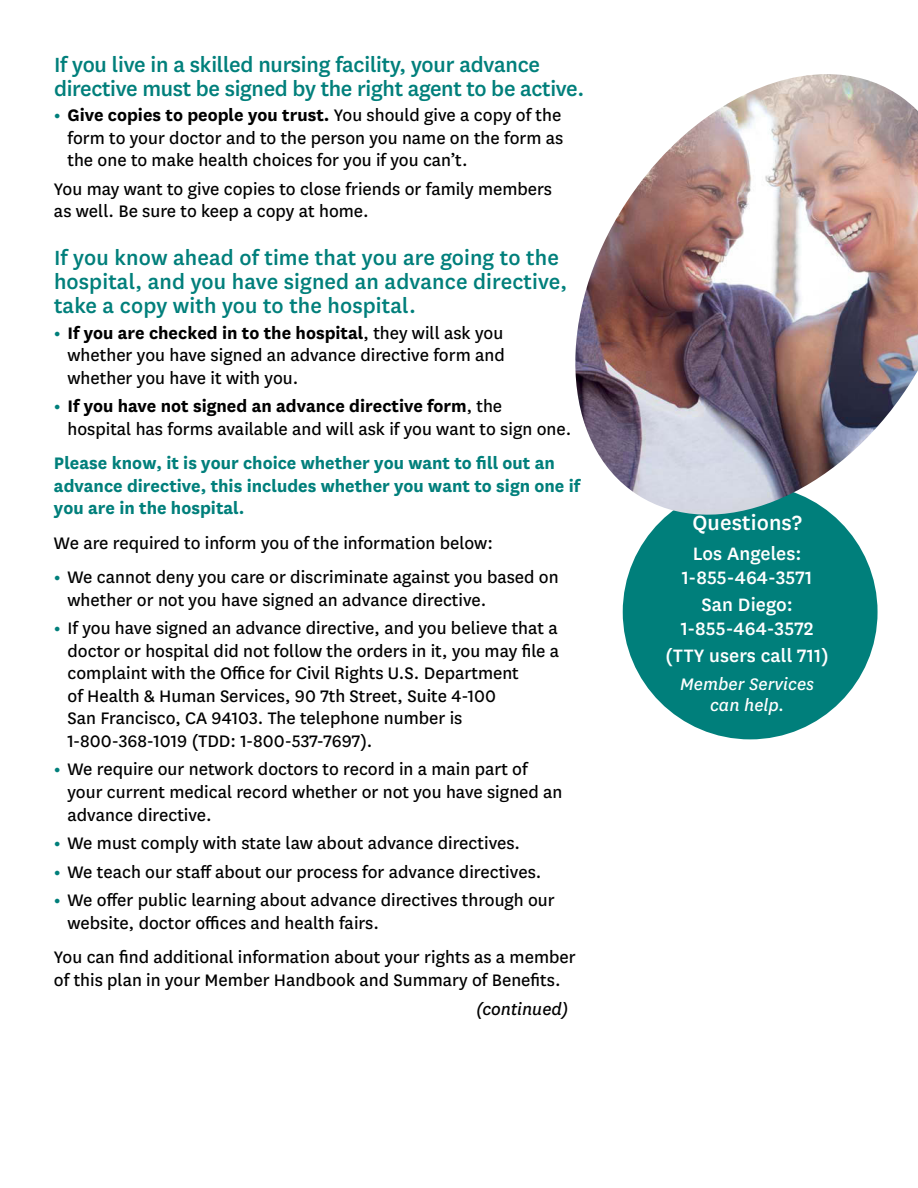
<style>
.page{position:relative;width:918px;height:1188px;background:#fff}
.page>*{position:absolute;margin:0;border:0;box-sizing:border-box;transform-origin:0 0}
.t1{font:500 24px/24px "Centene Sans";color:#007f7b}
.t2{font:500 24px "Centene Sans";letter-spacing:.005em;color:#fff}
.t3{font:500 21px "Centene Sans";letter-spacing:.005em;color:#fff}
.t4{font:19.5px/22.5px "Centene Sans";color:#000}
.t5{font:700 19.5px/22.5px "Centene Sans";color:#007f7b}
.t6{font:italic 19.5px/21px "Centene Sans";letter-spacing:.005em;color:#fff;text-align:center}
.t7{font:italic 19.5px "Centene Sans";color:#000}
.s1{font-weight:700;color:#007f7b}
.s2{font-weight:700}
</style>
<div class="page">
<div style="left:623px;top:485px;width:255px;height:254px;background:#007f7b;border-radius:50%"></div>
<img style="left:575px;top:74px;width:343px;height:448px">
<h2 class="t1" style="left:54px;top:51px;width:532px">If you live in a skilled nursing facility, your advance directive must be signed by the right agent to be active.</h2>
<p class="t4" style="left:67px;top:103px;width:497px;text-align:justify;text-indent:-13px"><span class="s1">•</span> <span class="s2">Give copies to people you trust.</span> You should give a copy of the form to your doctor and to the person you name on the form as the one to make health choices for you if you can’t.</p>
<p class="t4" style="left:54px;top:177px;width:500px">You may want to give copies to close friends or family members as well. Be sure to keep a copy at home.</p>
<h2 class="t1" style="left:54px;top:245px;width:515px">If you know ahead of time that you are going to the hospital, and you have signed an advance directive, take a copy with you to the hospital.</h2>
<p class="t4" style="left:67px;top:321px;width:439px;text-align:justify;text-indent:-13px"><span class="s1">•</span> <span class="s2">If you are checked in to the hospital</span>, they will ask you whether you have signed an advance directive form and whether you have it with you.</p>
<p class="t4" style="left:67px;top:394px;width:505px;text-indent:-13px"><span class="s1">•</span> <span class="s2">If you have not signed an advance directive form</span>, the<br>hospital has forms available and will ask if you want to sign one.</p>
<p class="t5" style="left:54px;top:451px;width:528px">Please know, it is your choice whether you want to fill out an advance directive, this includes whether you want to sign one if you are in the hospital.</p>
<p class="t4" style="left:54px;top:531px;width:441px">We are required to inform you of the information below:</p>
<p class="t4" style="left:67px;top:565px;width:493px;text-indent:-13px"><span class="s1">•</span> We cannot deny you care or discriminate against you based on whether or not you have signed an advance directive.</p>
<p class="t4" style="left:67px;top:616px;width:493px;text-indent:-13px"><span class="s1">•</span> If you have signed an advance directive, and you believe that a doctor or hospital did not follow the orders in it, you may file a complaint with the Office for Civil Rights U.S. Department<br>of Health &amp; Human Services, 90 7th Street, Suite 4-100<br>San Francisco, CA 94103. The telephone number is 1-800-368-1019 (TDD: 1-800-537-7697).</p>
<p class="t4" style="left:67px;top:757px;width:497px;text-indent:-13px"><span class="s1">•</span> We require our network doctors to record in a main part of your current medical record whether or not you have signed an advance directive.</p>
<p class="t4" style="left:54px;top:831px;width:468px"><span class="s1">•</span> We must comply with state law about advance directives.</p>
<p class="t4" style="left:54px;top:859px;width:489px"><span class="s1">•</span> We teach our staff about our process for advance directives.</p>
<p class="t4" style="left:67px;top:888px;width:489px;text-indent:-13px"><span class="s1">•</span> We offer public learning about advance directives through our website, doctor offices and health fairs.</p>
<p class="t4" style="left:54px;top:945px;width:523px">You can find additional information about your rights as a member of this plan in your Member Handbook and Summary of Benefits.</p>
<p class="t7" style="left:476px;top:997px;width:94px">(continued)</p>
<p class="t2" style="left:693px;top:506px;width:111px">Questions?</p>
<p class="t3" style="left:693px;top:540px;width:110px">Los Angeles:</p>
<p class="t3" style="left:682px;top:564px;width:132px">1-855-464-3571</p>
<p class="t3" style="left:702px;top:591px;width:93px">San Diego:</p>
<p class="t3" style="left:681px;top:615px;width:134px">1-855-464-3572</p>
<p class="t3" style="left:666px;top:642px;width:165px">(TTY users call 711)</p>
<p class="t6" style="left:680px;top:673px;width:136px">Member Services can help.</p>
</div>
